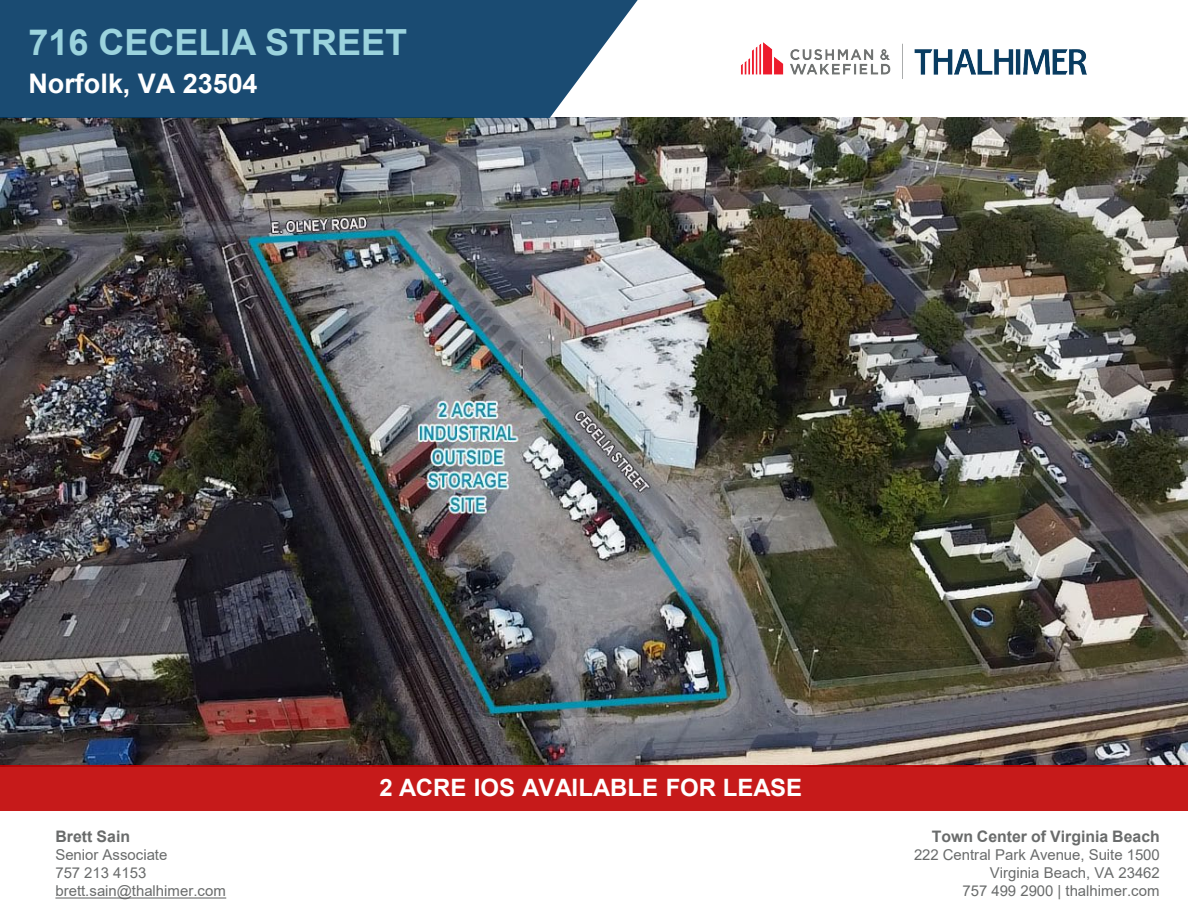
<style>
.page{position:relative;width:1188px;height:918px;background:#fff}
.page>*{position:absolute;margin:0;border:0;box-sizing:border-box;transform-origin:0 0}
.t1{font:700 36px "Arial";color:#9bd3dd}
.t2{font:700 27px "Arial";color:#fff}
.t3{font:700 24px "Arial";color:#fff}
.t4{font:700 15.9px "Arial";color:#696b6b}
.t5{font:15px "Arial";color:#696b6b}
</style>
<div class="page">
<img style="left:1px;top:117px;width:1187px;height:648px">
<div style="left:0;top:765px;width:1188px;height:45px;background:#c61a1a"></div>
<svg style="left:0;top:0;width:638px;height:118px;background:#29577b"></svg>
<svg style="left:55px;top:897px;width:171px;height:2px"></svg>
<img style="left:741px;top:42px;width:346px;height:37px">
<p class="t1" style="left:28px;top:17px;width:380px">716 CECELIA STREET</p>
<h1 class="t2" style="left:28px;top:64px;width:231px">Norfolk, VA 23504</h1>
<p class="t4" style="left:55px;top:825px;width:76px">Brett Sain</p>
<p class="t5" style="left:55px;top:844px;width:113px">Senior Associate</p>
<p class="t5" style="left:55px;top:862px;width:92px">757 213 4153</p>
<p class="t5" style="left:55px;top:880px;width:172px">brett.sain@thalhimer.com</p>
<p class="t3" style="left:379px;top:771px;width:424px">2 ACRE IOS AVAILABLE FOR LEASE</p>
<p class="t4" style="left:932px;top:825px;width:230px">Town Center of Virginia Beach</p>
<p class="t5" style="left:914px;top:844px;width:247px">222 Central Park Avenue, Suite 1500</p>
<p class="t5" style="left:990px;top:862px;width:171px">Virginia Beach, VA 23462</p>
<p class="t5" style="left:963px;top:880px;width:198px">757 499 2900 | thalhimer.com</p>
</div>
